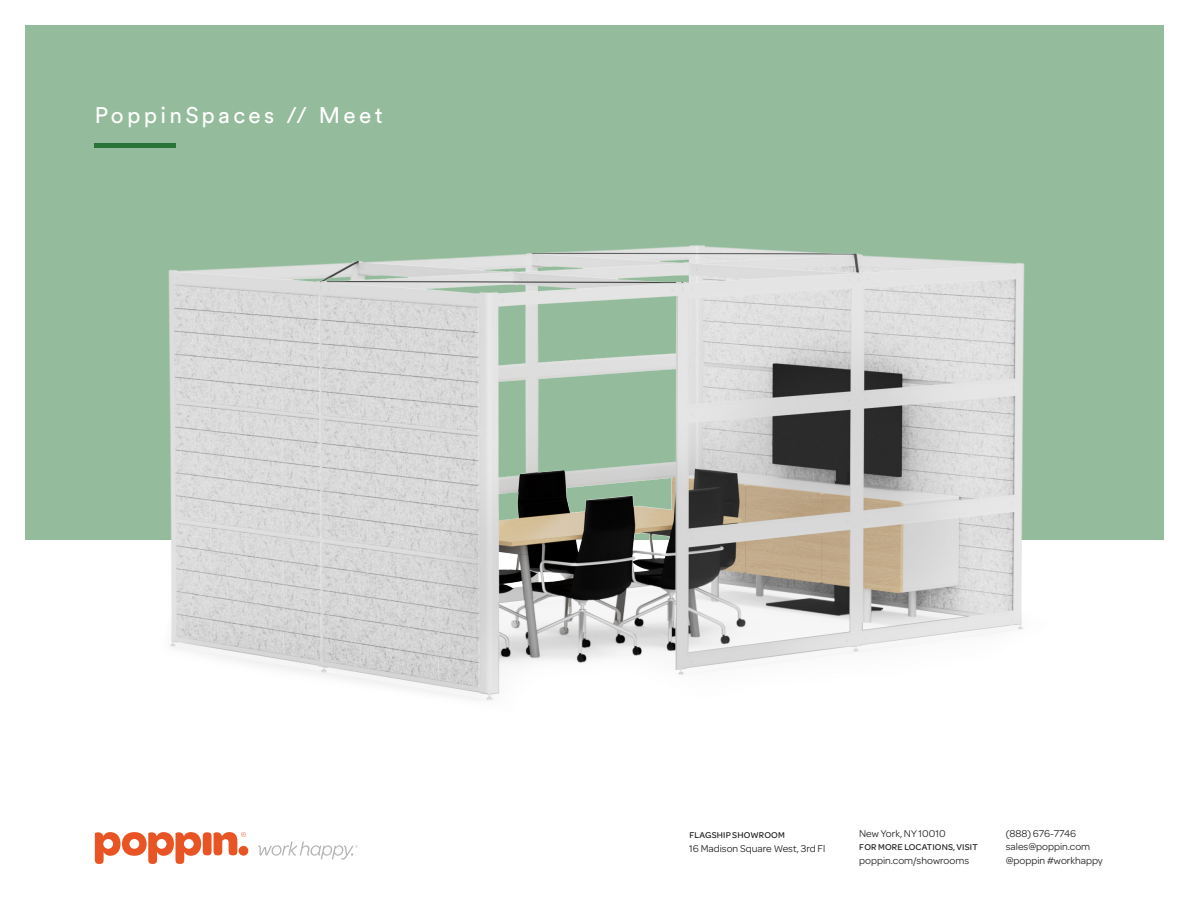
<style>
.page{position:relative;width:1188px;height:918px;background:#fff}
.page>*{position:absolute;margin:0;border:0;box-sizing:border-box;transform-origin:0 0}
.Page{font:22.5px "Circular Pro";letter-spacing:.15em;color:#fff}
.t1{font:10.5px/13.5px "Omnes";color:#231f20}
.t2{font:500 9px "Omnes";letter-spacing:.02em;color:#231f20}
</style>
<div class="page">
<svg style="left:239px;top:846px;width:9px;height:10px"></svg>
<svg style="left:95px;top:832px;width:151px;height:32px"></svg>
<svg style="left:258px;top:841px;width:100px;height:19px"></svg>
<div style="left:25px;top:25px;width:1138px;height:515px;background:#94bb9b"></div>
<hr style="left:94px;top:143px;width:82px;height:4px;background:#297539">
<img style="left:168px;top:245px;width:857px;height:456px">
<p class="Page" style="left:95px;top:100px;width:289px">PoppinSpaces // Meet</p>
<p class="t2" style="left:689px;top:829px;width:97px">FLAGSHIP SHOWROOM</p>
<p class="t1" style="left:689px;top:841px;width:138px">16 Madison Square West, 3rd Fl</p>
<p class="t1" style="left:859px;top:826px;width:88px">New York, NY 10010</p>
<p class="t2" style="left:859px;top:841px;width:120px">FOR MORE LOCATIONS, VISIT</p>
<p class="t1" style="left:859px;top:853px;width:111px">poppin.com/showrooms</p>
<p class="t1" style="left:1006px;top:826px;width:99px">(888) 676-7746 sales@poppin.com @poppin #workhappy</p>
</div>
